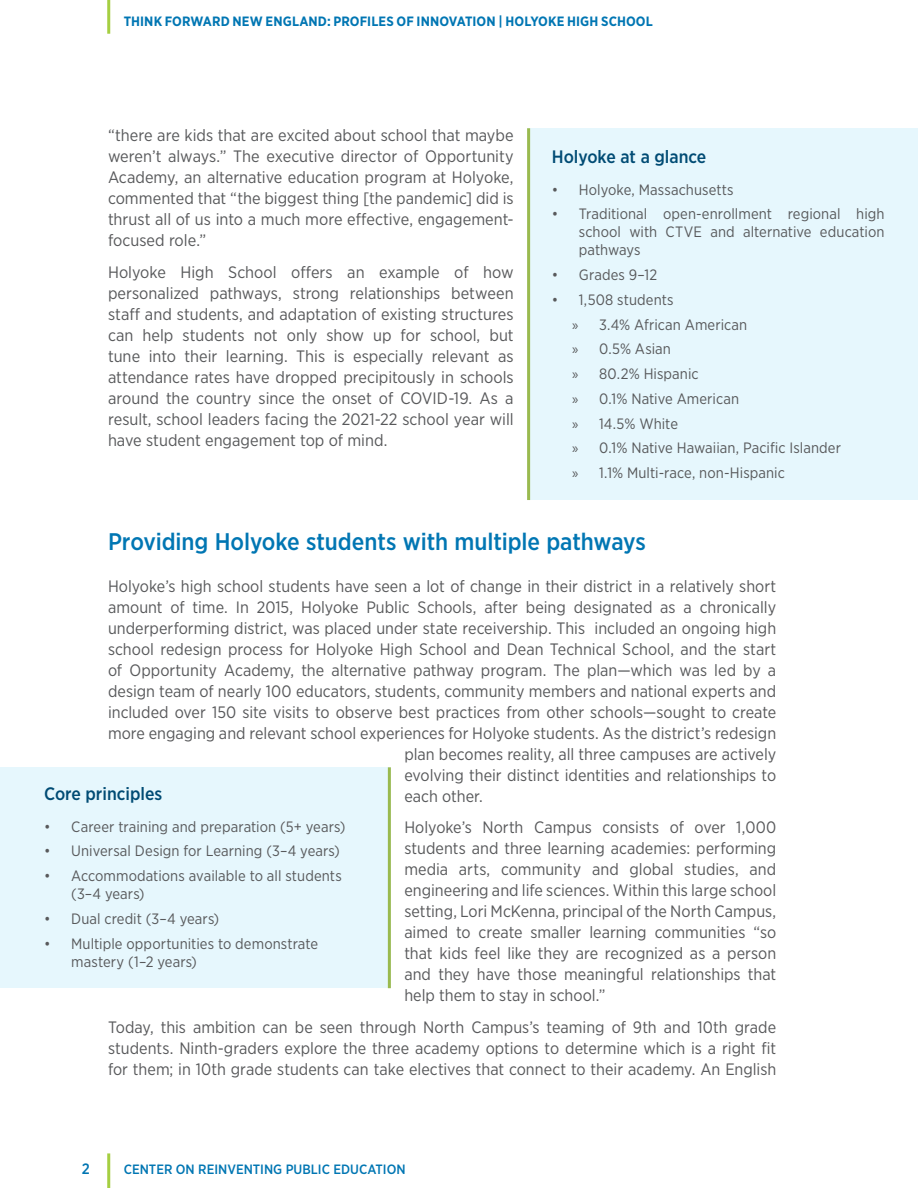
<style>
.page{position:relative;width:918px;height:1188px;background:#fff}
.page>*{position:absolute;margin:0;border:0;box-sizing:border-box;transform-origin:0 0}
.t1{font:500 24px "Gotham Narrow";letter-spacing:-.005em;color:#0076b3}
.t2{font:500 18px "Gotham Narrow";color:#004b74}
.t3{font:16.5px/21px "Gotham Narrow";color:#58595b;text-align:justify}
.t4{font:15px/24.8px "Gotham Narrow";letter-spacing:.005em;color:#58595b}
.t5{font:500 15px "Gotham Narrow";color:#0075b2}
.t6{font:500 13.5px "Gotham Narrow";color:#0076b3}
.t7{font:700 13.5px "Gotham Narrow";letter-spacing:.01em;color:#0076b3}
.s1{font-weight:700}
.s2{font-family:"Myriad Pro"}
</style>
<div class="page">
<hr style="left:107px;top:1153px;width:3px;height:35px;background:#a5cf42">
<hr style="left:107px;top:0;width:3px;height:34px;background:#a5cf42">
<div style="left:527px;top:128px;width:391px;height:372px;background:#e6f7fd"></div>
<hr style="left:527px;top:128px;width:3px;height:372px;background:#9aba4f">
<div style="left:0;top:767px;width:391px;height:221px;background:#e6f7fd"></div>
<hr style="left:388px;top:767px;width:3px;height:221px;background:#9aba4f">
<p class="t7" style="left:124px;top:12px;width:531px">THINK FORWARD NEW ENGLAND: PROFILES OF INNOVATION | HOLYOKE HIGH SCHOOL</p>
<p class="t6" style="left:124px;top:12px;width:662px"><span class="s1">AN UNLIKELY BARGAIN:</span> WHY CHARTER SCHOOL TEACHERS UNIONIZE AND WHAT HAPPENS WHEN THEY DO</p>
<p class="t3" style="left:108px;top:125px;width:407px">“there are kids that are excited about school that maybe weren’t always.” The executive director of Opportunity Academy, an alternative education program at Holyoke, commented that “the biggest thing [the pandemic] did is thrust all of us into a much more effective, engagement&shy;focused role.”</p>
<p class="t3" style="left:108px;top:261px;width:407px">Holyoke High School offers an example of how personalized pathways, strong relationships between staff and students, and adaptation of existing structures can help students not only show up for school, but tune into their learning. This is especially relevant as attendance rates have dropped precipitously in schools around the country since the onset of COVID-19. As a result, school leaders facing the 2021-22 school year will have student engagement top of mind.</p>
<p class="t2" style="left:552px;top:145px;width:156px">Holyoke at a glance</p>
<p class="t4" style="left:552px;top:177px;width:183px">• Holyoke, Massachusetts</p>
<p class="t4" style="left:579px;top:205px;width:307px;line-height:18px;text-align:justify;text-indent:-27px">• Traditional open-enrollment regional high school with CTVE and alternative education pathways</p>
<p class="t4" style="left:552px;top:262px;width:107px">• Grades 9–12</p>
<p class="t4" style="left:572px;top:287px;width:270px;text-indent:-20px">• 1,508 students<br><span class="s2">»</span> 3.4% African American<br><span class="s2">»</span> 0.5% Asian<br><span class="s2">»</span> 80.2% Hispanic<br><span class="s2">»</span> 0.1% Native American<br><span class="s2">»</span> 14.5% White<br><span class="s2">»</span> 0.1% Native Hawaiian, Pacific Islander <span class="s2">»</span> 1.1% Multi-race, non-Hispanic</p>
<h1 class="t1" style="left:108px;top:527px;width:539px">Providing Holyoke students with multiple pathways</h1>
<p class="t3" style="left:108px;top:575px;width:670px">Holyoke’s high school students have seen a lot of change in their district in a relatively short</p>
<p class="t3" style="left:108px;top:596px;width:670px">amount of time. In 2015, Holyoke Public Schools, after being designated as a chronically</p>
<p class="t3" style="left:108px;top:617px;width:670px">underperforming district, was placed under state receivership. This included an ongoing high</p>
<p class="t3" style="left:108px;top:638px;width:670px">school redesign process for Holyoke High School and Dean Technical School, and the start</p>
<p class="t3" style="left:108px;top:659px;width:670px">of Opportunity Academy, the alternative pathway program. The plan—which was led by a</p>
<p class="t3" style="left:108px;top:680px;width:670px">design team of nearly 100 educators, students, community members and national experts and</p>
<p class="t3" style="left:108px;top:701px;width:670px">included over 150 site visits to observe best practices from other schools—sought to create</p>
<p class="t3" style="left:108px;top:722px;width:670px">more engaging and relevant school experiences for Holyoke students. As the district’s redesign</p>
<p class="t3" style="left:404px;top:743px;width:373px">plan becomes reality, all three campuses are actively</p>
<p class="t3" style="left:404px;top:764px;width:373px">evolving their distinct identities and relationships to</p>
<p class="t3" style="left:404px;top:785px;width:80px">each other.</p>
<p class="t3" style="left:404px;top:817px;width:373px">Holyoke’s North Campus consists of over 1,000 students and three learning academies: performing media arts, community and global studies, and engineering and life sciences. Within this large school setting, Lori McKenna, principal of the North Campus, aimed to create smaller learning communities “so that kids feel like they are recognized as a person and they have those meaningful relationships that help them to stay in school.”</p>
<p class="t3" style="left:108px;top:1016px;width:670px">Today, this ambition can be seen through North Campus’s teaming of 9th and 10th grade students. Ninth-graders explore the three academy options to determine which is a right fit for them; in 10th grade students can take electives that connect to their academy. An English</p>
<p class="t2" style="left:44px;top:782px;width:120px">Core principles</p>
<p class="t4" style="left:44px;top:814px;width:303px">• Career training and preparation (5+ years)</p>
<p class="t4" style="left:44px;top:838px;width:297px">• Universal Design for Learning (3–4 years)</p>
<p class="t4" style="left:71px;top:867px;width:272px;line-height:18px;text-indent:-27px">• Accommodations available to all students (3–4 years)</p>
<p class="t4" style="left:44px;top:906px;width:177px">• Dual credit (3–4 years)</p>
<p class="t4" style="left:71px;top:934px;width:248px;line-height:18px;text-indent:-27px">• Multiple opportunities to demonstrate mastery (1–2 years)</p>
<p class="t5" style="left:82px;top:1159px;width:10px">2</p>
<p class="t6" style="left:124px;top:1161px;width:283px">CENTER ON REINVENTING PUBLIC EDUCATION</p>
</div>
